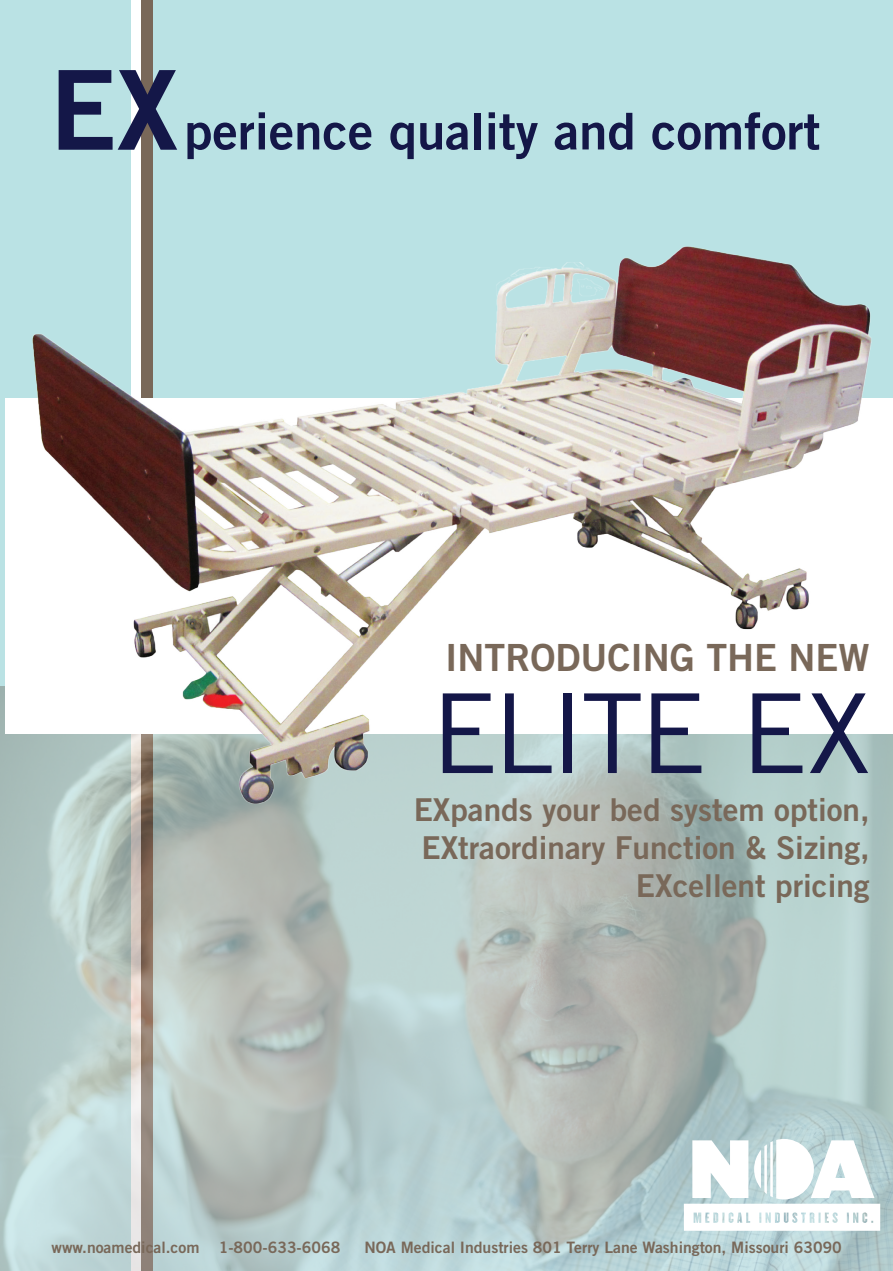
<style>
.page{position:relative;width:893px;height:1271px;background:#fff}
.page>*{position:absolute;margin:0;border:0;box-sizing:border-box;transform-origin:0 0}
.t1{font:110.25px "Trade Gothic LT";letter-spacing:-.04em;color:#141748}
.t2{font:50.75px "Trade Gothic LT Std Bd 2";color:#141748}
.t3{font:37.45px "Trade Gothic LT Std Bd 2";color:#796859}
.t4{font:31.5px/37.8px "Trade Gothic LT Std Bd 2";color:#796859;text-align:right}
.t5{font:15.75px "Trade Gothic LT Std Bd 2";color:#796859}
.s1{font-size:110.25px}
</style>
<div class="page">
<div style="left:0;top:0;width:892px;height:1270px;background:#bae2e4"></div>
<div style="left:131px;top:0;width:11px;height:1270px;background:#fff"></div>
<div style="left:141px;top:0;width:12px;height:1270px;background:#796859"></div>
<img style="left:0;top:686px;width:892px;height:584px">
<img style="left:8px;top:246px;width:884px;height:569px">
<svg style="left:683px;top:1138px;width:197px;height:92px;background:#e4eeef"></svg>
<svg style="left:0;top:1264px;width:6px;height:7px"></svg>
<svg style="left:886px;top:1264px;width:7px;height:7px"></svg>
<h2 class="t2" style="left:49px;top:100px;width:772px"><span class="s1">EX</span>perience quality and comfort</h2>
<h3 class="t3" style="left:445px;top:634px;width:426px">INTRODUCING THE NEW</h3>
<h1 class="t1" style="left:431px;top:667px;width:440px">ELITE EX</h1>
<h3 class="t4" style="left:413px;top:790px;width:457px">EXpands your bed system option,<br>EXtraordinary Function &amp; Sizing,<br>EXcellent pricing</h3>
<p class="t5" style="left:52px;top:1237px;width:290px">www.noamedical.com 1-800-633-6068</p>
<p class="t5" style="left:364px;top:1237px;width:479px">NOA Medical Industries 801 Terry Lane Washington, Missouri 63090</p>
</div>
